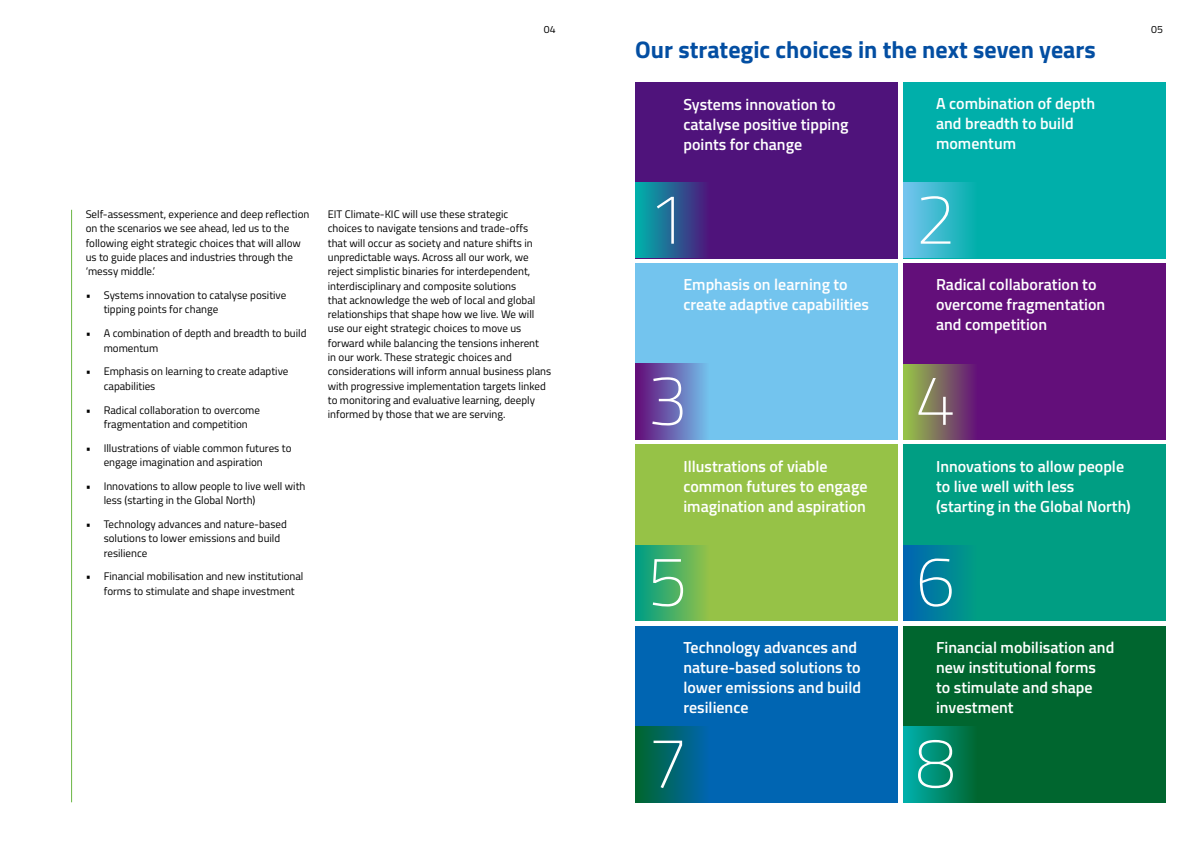
<style>
.page{position:relative;width:1191px;height:842px;background:#fff}
.page>*{position:absolute;margin:0;border:0;box-sizing:border-box;transform-origin:0 0}
.t1{font:100 71px "Titillium";color:#fff}
.t2{font:700 24px "Titillium";color:#034ea2}
.t3{font:600 16px/20px "Titillium";color:#fff}
.t4{font:11px/14.3px "Titillium";color:#000}
.t5{font:10.5px "Titillium";color:#000}
</style>
<div class="page">
<hr style="left:71px;top:210px;width:1px;height:592px;background:#6bb745">
<div style="left:903px;top:626px;width:262px;height:176px;background:#00662f"></div>
<div style="left:635px;top:626px;width:262px;height:176px;background:#0065b2"></div>
<div style="left:903px;top:444px;width:262px;height:177px;background:#009e83"></div>
<div style="left:635px;top:444px;width:262px;height:177px;background:#96c247"></div>
<div style="left:635px;top:727px;width:87px;height:75px;background:linear-gradient(to right,#00662e,#0065c3)"></div>
<div style="left:903px;top:727px;width:87px;height:75px;background:linear-gradient(to right,#00b0ac,#005d1f)"></div>
<div style="left:635px;top:263px;width:262px;height:177px;background:#73c4ee"></div>
<div style="left:903px;top:264px;width:262px;height:176px;background:#630f7a"></div>
<div style="left:635px;top:82px;width:262px;height:176px;background:#4f137b"></div>
<div style="left:903px;top:83px;width:262px;height:176px;background:#00afaa"></div>
<div style="left:903px;top:364px;width:87px;height:76px;background:linear-gradient(to right,#97c546,#5c0081)"></div>
<div style="left:635px;top:364px;width:87px;height:75px;background:linear-gradient(to right,#630c78,#75dbfd)"></div>
<div style="left:903px;top:182px;width:87px;height:76px;background:linear-gradient(to right,#75c4ef,#00aca1)"></div>
<div style="left:635px;top:182px;width:87px;height:76px;background:linear-gradient(to right,#00b1ab,#590075)"></div>
<div style="left:903px;top:545px;width:87px;height:76px;background:linear-gradient(to right,#0064b3,#00a57d)"></div>
<div style="left:635px;top:545px;width:87px;height:76px;background:linear-gradient(to right,#009e84,#a9c73f)"></div>
<p class="t5" style="left:544px;top:25px;width:13px">04</p>
<p class="t4" style="left:86px;top:208px;width:225px">Self-assessment, experience and deep reflection on the scenarios we see ahead, led us to the following eight strategic choices that will allow us to guide places and industries through the ‘messy middle.’</p>
<p class="t4" style="left:104px;top:289px;width:184px;text-indent:-18px">• Systems innovation to catalyse positive tipping points for change</p>
<p class="t4" style="left:104px;top:327px;width:204px;text-indent:-18px">• A combination of depth and breadth to build momentum</p>
<p class="t4" style="left:104px;top:365px;width:186px;text-indent:-18px">• Emphasis on learning to create adaptive capabilities</p>
<p class="t4" style="left:86px;top:403px;width:176px;text-align:center">• Radical collaboration to overcome fragmentation and competition</p>
<p class="t4" style="left:104px;top:442px;width:189px;text-indent:-18px">• Illustrations of viable common futures to engage imagination and aspiration</p>
<p class="t4" style="left:104px;top:480px;width:203px;text-indent:-18px">• Innovations to allow people to live well with less (starting in the Global North)</p>
<p class="t4" style="left:104px;top:518px;width:185px;text-indent:-18px">• Technology advances and nature-based solutions to lower emissions and build resilience</p>
<p class="t4" style="left:104px;top:570px;width:201px;text-indent:-18px">• Financial mobilisation and new institutional forms to stimulate and shape investment</p>
<p class="t4" style="left:328px;top:208px;width:225px">EIT Climate-KIC will use these strategic<br>choices to navigate tensions and trade-offs<br>that will occur as society and nature shifts in unpredictable ways. Across all our work, we reject simplistic binaries for interdependent, interdisciplinary and composite solutions<br>that acknowledge the web of local and global relationships that shape how we live. We will use our eight strategic choices to move us forward while balancing the tensions inherent<br>in our work. These strategic choices and considerations will inform annual business plans with progressive implementation targets linked to monitoring and evaluative learning, deeply informed by those that we are serving.</p>
<h2 class="t2" style="left:635px;top:41px;width:462px">Our strategic choices in the next seven years</h2>
<h3 class="t3" style="left:683px;top:95px;width:167px">Systems innovation to catalyse positive tipping points for change</h3>
<h3 class="t3" style="left:936px;top:95px;width:160px">A combination of depth and breadth to build momentum</h3>
<h1 class="t1" style="left:647px;top:178px;width:41px">1</h1>
<h1 class="t1" style="left:915px;top:178px;width:41px">2</h1>
<h3 class="t3" style="left:683px;top:276px;width:187px">Emphasis on learning to create adaptive capabilities</h3>
<h3 class="t3" style="left:936px;top:276px;width:171px">Radical collaboration to overcome fragmentation and competition</h3>
<h1 class="t1" style="left:647px;top:359px;width:41px">3</h1>
<h1 class="t1" style="left:915px;top:359px;width:41px">4</h1>
<h3 class="t3" style="left:683px;top:458px;width:186px">Illustrations of viable common futures to engage imagination and aspiration</h3>
<h3 class="t3" style="left:936px;top:458px;width:196px">Innovations to allow people to live well with less (starting in the Global North)</h3>
<h1 class="t1" style="left:647px;top:540px;width:41px">5</h1>
<h1 class="t1" style="left:915px;top:540px;width:41px">6</h1>
<h3 class="t3" style="left:683px;top:638px;width:179px">Technology advances and nature-based solutions to lower emissions and build resilience</h3>
<h1 class="t1" style="left:647px;top:721px;width:41px">7</h1>
<h3 class="t3" style="left:936px;top:638px;width:180px">Financial mobilisation and new institutional forms<br>to stimulate and shape investment</h3>
<h1 class="t1" style="left:915px;top:721px;width:41px">8</h1>
<p class="t5" style="left:1151px;top:25px;width:13px">05</p>
</div>
